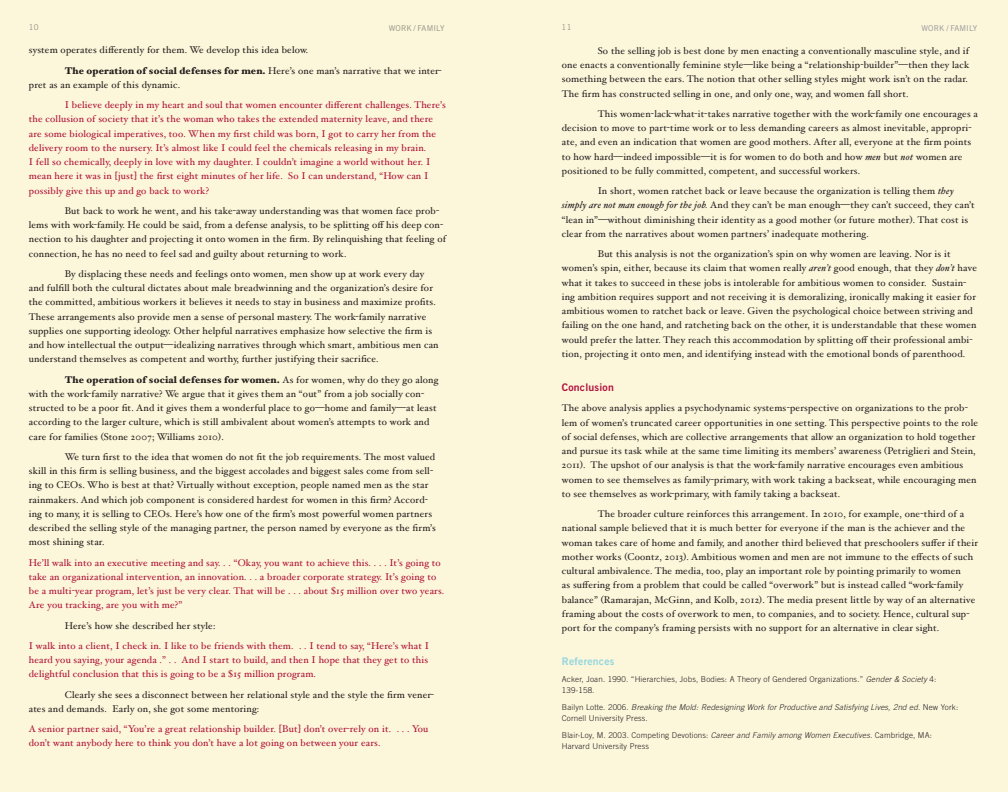
<style>
.page{position:relative;width:1008px;height:792px;background:#fcf6db}
.page>*{position:absolute;margin:0;border:0;box-sizing:border-box;transform-origin:0 0}
.Hoefler_Body_text{font:10.5px "Trade Gothic Bold Two";letter-spacing:.02em;color:#b0103c}
.Hoefler_Body_text-2{font:10.5px "Trade Gothic Bold Two";letter-spacing:.02em;color:#93d6e0}
.Hoefler_Body_text-3{font:9.8px/14.2px "Hoefler Text";letter-spacing:.02em;color:#231f20}
.Hoefler_Body_text-4{font:9.8px/14.2px "Hoefler Text";letter-spacing:.02em;color:#b0103c}
.References_TGoth_Lig{font:300 8px/11px "Trade Gothic";letter-spacing:.02em;color:#231f20}
.References_TGoth_Lig-2{font:italic 300 8px/11px "Trade Gothic";letter-spacing:.02em;color:#231f20}
.TGoth_body_text_9_14{font:8px "Trade Gothic";letter-spacing:.02em;color:#949698}
.s1{font-weight:900}
.s2{font-style:italic}
.s3{font-style:normal}
</style>
<div class="page">
<p class="TGoth_body_text_9_14" style="left:29px;top:23px;width:12px">10</p>
<p class="TGoth_body_text_9_14" style="left:389px;top:23px;width:57px">WORK / FAMILY</p>
<p class="TGoth_body_text_9_14" style="left:562px;top:23px;width:12px">11</p>
<p class="Hoefler_Body_text-3" style="left:29px;top:43px;width:281px">system operates differently for them. We develop this idea below.</p>
<p class="Hoefler_Body_text-3" style="left:29px;top:63px;width:414px;text-indent:36px"><span class="s1">The operation of social defenses for men.</span> Here’s one man’s narrative that we inter&shy;pret as an example of this dynamic.</p>
<p class="Hoefler_Body_text-4" style="left:29px;top:98px;width:419px;text-indent:36px">I believe deeply in my heart and soul that women encounter different challenges. There’s the collusion of society that it’s the woman who takes the extended maternity leave, and there are some biological imperatives, too. When my first child was born, I got to carry her from the delivery room to the nursery. It’s almost like I could feel the chemicals releasing in my brain.<br>I fell so chemically, deeply in love with my daughter. I couldn’t imagine a world without her. I mean here it was in [just] the first eight minutes of her life. So I can understand, “How can I possibly give this up and go back to work?</p>
<p class="Hoefler_Body_text-3" style="left:29px;top:203px;width:419px;text-indent:36px">But back to work he went, and his take-away understanding was that women face prob&shy;lems with work-family. He could be said, from a defense analysis, to be splitting off his deep con&shy;nection to his daughter and projecting it onto women in the firm. By relinquishing that feeling of connection, he has no need to feel sad and guilty about returning to work.</p>
<p class="Hoefler_Body_text-3" style="left:29px;top:266px;width:411px;text-indent:36px">By displacing these needs and feelings onto women, men show up at work every day and fulfill both the cultural dictates about male breadwinning and the organization’s desire for the committed, ambitious workers it believes it needs to stay in business and maximize profits.<br>These arrangements also provide men a sense of personal mastery. The work-family narrative supplies one supporting ideology. Other helpful narratives emphasize how selective the firm is and how intellectual the output—idealizing narratives through which smart, ambitious men can understand themselves as competent and worthy, further justifying their sacrifice.</p>
<p class="Hoefler_Body_text-3" style="left:29px;top:372px;width:411px;text-indent:36px"><span class="s1">The operation of social defenses for women.</span> As for women, why do they go along with the work-family narrative? We argue that it gives them an “out” from a job socially con&shy;structed to be a poor fit. And it gives them a wonderful place to go—home and family—at least according to the larger culture, which is still ambivalent about women’s attempts to work and care for families (Stone 2007; Williams 2010).</p>
<p class="Hoefler_Body_text-3" style="left:29px;top:449px;width:408px;text-indent:36px">We turn first to the idea that women do not fit the job requirements. The most valued skill in this firm is selling business, and the biggest accolades and biggest sales come from sell&shy;ing to CEOs. Who is best at that? Virtually without exception, people named men as the star rainmakers. And which job component is considered hardest for women in this firm? Accord&shy;ing to many, it is selling to CEOs. Here’s how one of the firm’s most powerful women partners described the selling style of the managing partner, the person named by everyone as the firm’s most shining star.</p>
<p class="Hoefler_Body_text-4" style="left:29px;top:555px;width:417px">He’ll walk into an executive meeting and say. . . “Okay, you want to achieve this. . . . It’s going to take an organizational intervention, an innovation. . . a broader corporate strategy. It’s going to be a multi-year program, let’s just be very clear. That will be . . . about $15 million over two years.<br>Are you tracking, are you with me?”</p>
<p class="Hoefler_Body_text-3" style="left:65px;top:618px;width:152px">Here’s how she described her style:</p>
<p class="Hoefler_Body_text-4" style="left:29px;top:638px;width:402px;text-align:justify">I walk into a client, I check in. I like to be friends with them. . . I tend to say, “Here’s what I heard you saying, your agenda .” . . And I start to build, and then I hope that they get to this delightful conclusion that this is going to be a $15 million program.</p>
<p class="Hoefler_Body_text-3" style="left:29px;top:687px;width:407px;text-indent:36px">Clearly she sees a disconnect between her relational style and the style the firm vener&shy;ates and demands. Early on, she got some mentoring:</p>
<p class="Hoefler_Body_text-4" style="left:29px;top:722px;width:401px">A senior partner said, “You’re a great relationship builder. [But] don’t over-rely on it. . . . You don’t want anybody here to think you don’t have a lot going on between your ears.</p>
<p class="TGoth_body_text_9_14" style="left:922px;top:23px;width:57px">WORK / FAMILY</p>
<p class="Hoefler_Body_text-3" style="left:562px;top:43px;width:409px;text-indent:36px">So the selling job is best done by men enacting a conventionally masculine style, and if one enacts a conventionally feminine style—like being a “relationship-builder”—then they lack something between the ears. The notion that other selling styles might work isn’t on the radar.<br>The firm has constructed selling in one, and only one, way, and women fall short.</p>
<p class="Hoefler_Body_text-3" style="left:562px;top:106px;width:418px;text-indent:36px">This women-lack-what-it-takes narrative together with the work-family one encourages a decision to move to part-time work or to less demanding careers as almost inevitable, appropri&shy;ate, and even an indication that women are good mothers. After all, everyone at the firm points to how hard—indeed impossible—it is for women to do both and how <span class="s2">men</span> but <span class="s2">not</span> women are positioned to be fully committed, competent, and successful workers.</p>
<p class="Hoefler_Body_text-3" style="left:562px;top:184px;width:414px;text-indent:36px">In short, women ratchet back or leave because the organization is telling them <span class="s2">they simply are not man enough for the job.</span> And they can’t be man enough—they can’t succeed, they can’t “lean in”—without diminishing their identity as a good mother (or future mother). That cost is clear from the narratives about women partners’ inadequate mothering.</p>
<p class="Hoefler_Body_text-3" style="left:562px;top:247px;width:417px;text-indent:36px">But this analysis is not the organization’s spin on why women are leaving. Nor is it women’s spin, either, because its claim that women really <span class="s2">aren’t</span> good enough, that they <span class="s2">don’t</span> have what it takes to succeed in these jobs is intolerable for ambitious women to consider. Sustain&shy;ing ambition requires support and not receiving it is demoralizing, ironically making it easier for ambitious women to ratchet back or leave. Given the psychological choice between striving and failing on the one hand, and ratcheting back on the other, it is understandable that these women would prefer the latter. They reach this accommodation by splitting off their professional ambi&shy;tion, projecting it onto men, and identifying instead with the emotional bonds of parenthood.</p>
<p class="Hoefler_Body_text" style="left:562px;top:381px;width:54px">Conclusion</p>
<p class="Hoefler_Body_text-3" style="left:562px;top:401px;width:418px">The above analysis applies a psychodynamic systems-perspective on organizations to the prob&shy;lem of women’s truncated career opportunities in one setting. This perspective points to the role of social defenses, which are collective arrangements that allow an organization to hold together and pursue its task while at the same time limiting its members’ awareness (Petriglieri and Stein, 2011). The upshot of our analysis is that the work-family narrative encourages even ambitious women to see themselves as family-primary, with work taking a backseat, while encouraging men to see themselves as work-primary, with family taking a backseat.</p>
<p class="Hoefler_Body_text-3" style="left:562px;top:507px;width:418px;text-indent:36px">The broader culture reinforces this arrangement. In 2010, for example, one-third of a national sample believed that it is much better for everyone if the man is the achiever and the woman takes care of home and family, and another third believed that preschoolers suffer if their mother works (Coontz, 2013). Ambitious women and men are not immune to the effects of such cultural ambivalence. The media, too, play an important role by pointing primarily to women<br>as suffering from a problem that could be called “overwork” but is instead called “work-family balance” (Ramarajan, McGinn, and Kolb, 2012). The media present little by way of an alternative framing about the costs of overwork to men, to companies, and to society. Hence, cultural sup&shy;port for the company’s framing persists with no support for an alternative in clear sight.</p>
<p class="Hoefler_Body_text-2" style="left:562px;top:655px;width:54px">References</p>
<p class="References_TGoth_Lig" style="left:562px;top:674px;width:376px">Acker, Joan. 1990. “Hierarchies, Jobs, Bodies: A Theory of Gendered Organizations.” <span class="s2">Gender &amp; Society</span> 4:<br>139-158.</p>
<p class="References_TGoth_Lig-2" style="left:562px;top:702px;width:398px"><span class="s3">Bailyn Lotte. 2006.</span> Breaking the Mold: Redesigning Work for Productive and Satisfying Lives, 2nd ed. <span class="s3">New York:<br>Cornell University Press.</span></p>
<p class="References_TGoth_Lig" style="left:562px;top:730px;width:372px">Blair-Loy, M. 2003. Competing Devotions: <span class="s2">Career and Family among Women Executives.</span> Cambridge, MA:<br>Harvard University Press</p>
</div>
